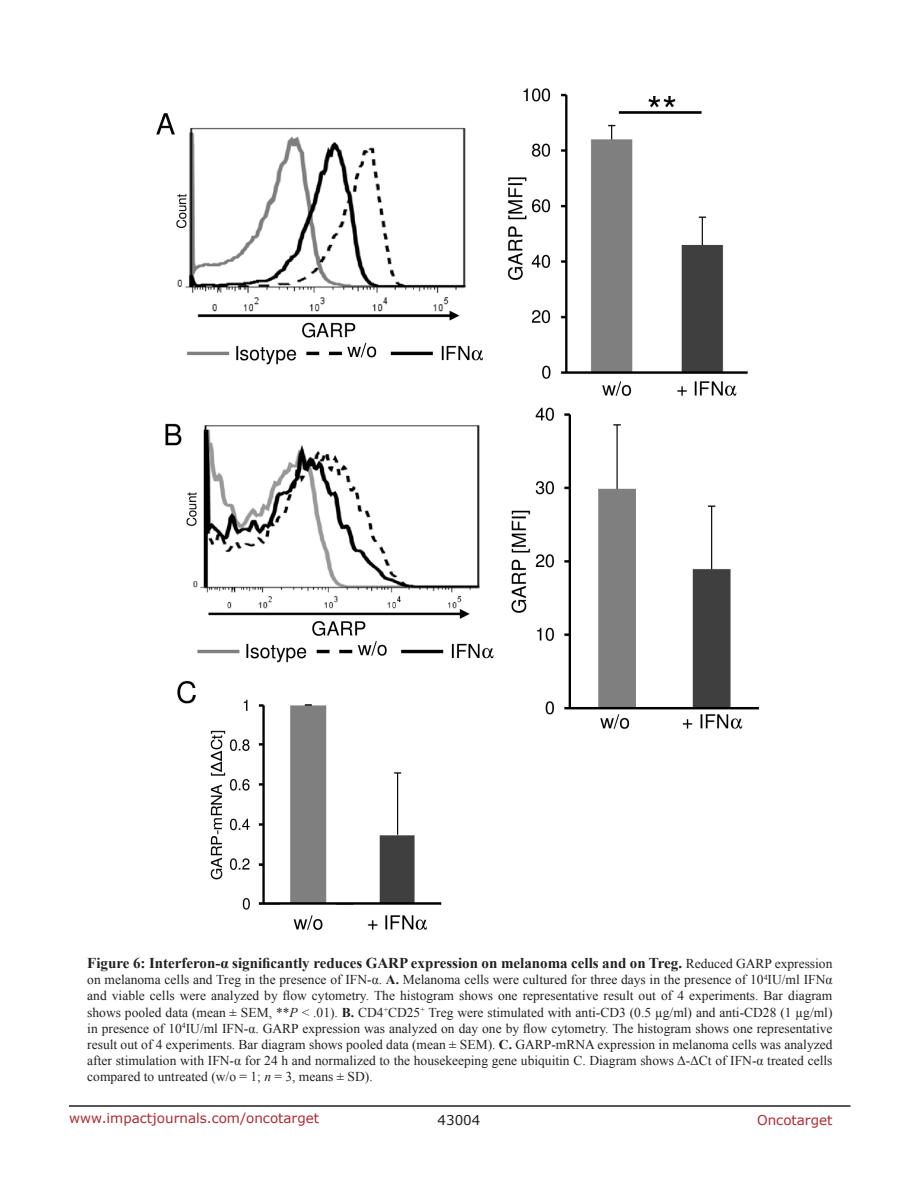
<style>
.page{position:relative;width:918px;height:1188px;background:#fff}
.page>*{position:absolute;margin:0;border:0;box-sizing:border-box;transform-origin:0 0}
.t1{font:700 15px "Times New Roman";color:#221f22}
.t2{font:13.5px/16.2px "Times New Roman";color:#221f22;text-align:justify}
.t3{font:13.5px "Verdana";color:#ac2b31}
.t4{font:13.5px "Verdana";color:#221f22}
.s1{font-weight:400;font-size:13.5px}
.s2{font-weight:700}
.s3{font-style:italic}
</style>
<div class="page">
<hr style="left:69px;top:1105px;width:781px;height:2px;background:#231f20">
<img style="left:156px;top:88px;width:603px;height:842px">
<p class="t1" style="left:87px;top:953px;width:747px">Figure 6: Interferon-α significantly reduces GARP expression on melanoma cells and on Treg. <span class="s1">Reduced GARP expression</span></p>
<p class="t2" style="left:87px;top:971px;width:747px">on melanoma cells and Treg in the presence of IFN-α. <span class="s2">A.</span> Melanoma cells were cultured for three days in the presence of 10<sup>4</sup>IU/ml IFNα and viable cells were analyzed by flow cytometry. The histogram shows one representative result out of 4 experiments. Bar diagram shows pooled data (mean ± SEM, **<span class="s3">P</span> &lt; .01). <span class="s2">B.</span> CD4<sup>+</sup>CD25<sup>+</sup> Treg were stimulated with anti-CD3 (0.5 µg/ml) and anti-CD28 (1 µg/ml) in presence of 10<sup>4</sup>IU/ml IFN-α. GARP expression was analyzed on day one by flow cytometry. The histogram shows one representative result out of 4 experiments. Bar diagram shows pooled data (mean ± SEM). <span class="s2">C.</span> GARP-mRNA expression in melanoma cells was analyzed after stimulation with IFN-α for 24 h and normalized to the housekeeping gene ubiquitin C. Diagram shows Δ-ΔCt of IFN-α treated cells compared to untreated (w/o = 1; <span class="s3">n</span> = 3, means ± SD).</p>
<p class="t3" style="left:69px;top:1109px;width:252px">www.impactjournals.com/oncotarget</p>
<p class="t4" style="left:438px;top:1111px;width:44px">43004</p>
<p class="t3" style="left:757px;top:1111px;width:77px">Oncotarget</p>
</div>
